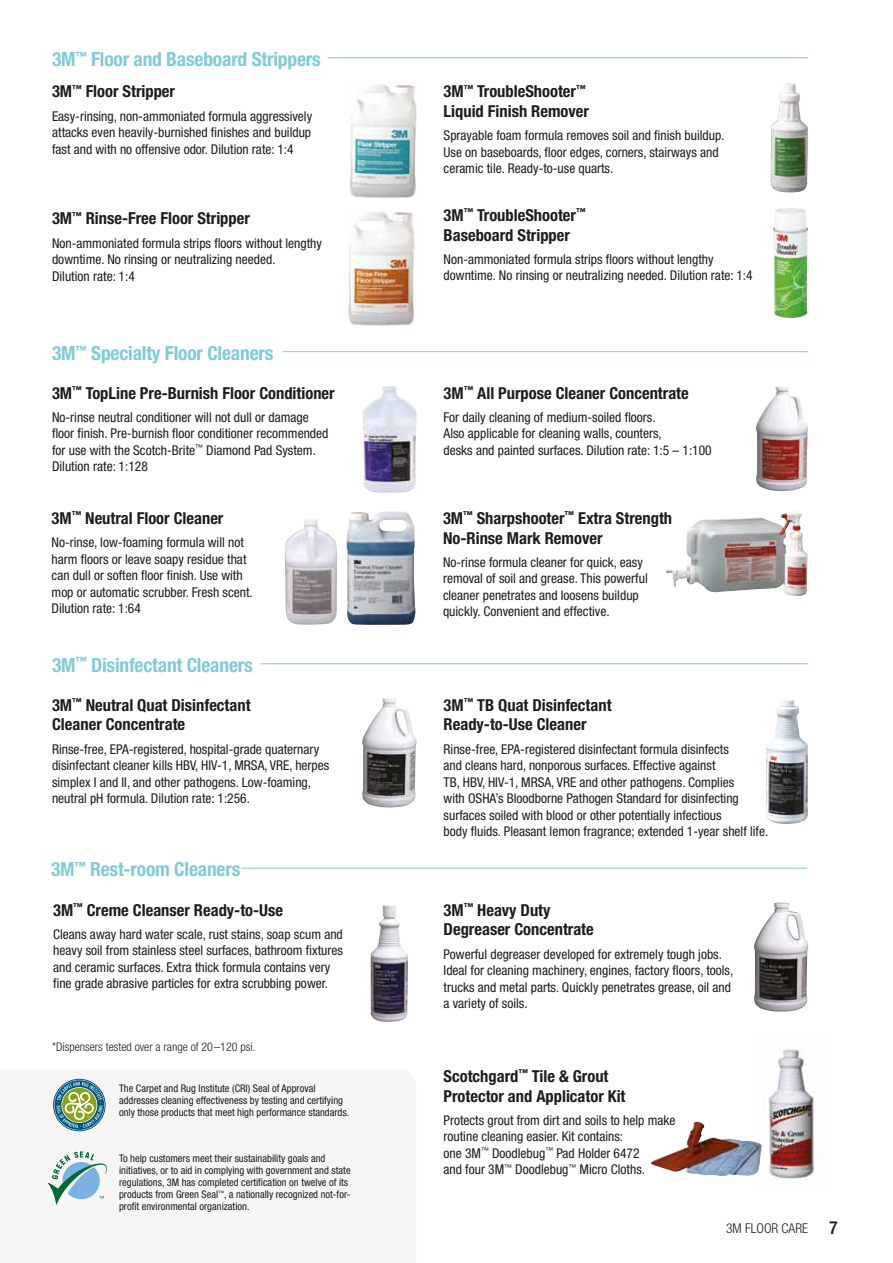
<style>
.page{position:relative;width:893px;height:1263px;background:#fff}
.page>*{position:absolute;margin:0;border:0;box-sizing:border-box;transform-origin:0 0}
.t1{font:700 condensed 19.5px "Helvetica Neue";letter-spacing:-.01em;color:#81cbd4}
.t2{font:700 condensed 16.5px/19.8px "Helvetica Neue";color:#1d1d1b}
.t3{font:condensed 13.5px/16.5px "Helvetica Neue";color:#1d1d1b}
.t4{font:300 condensed 13.5px "Helvetica Neue";color:#1d1d1b}
.t5{font:300 condensed 12px "Helvetica Neue";color:#1d1d1b}
.t6{font:condensed 10.5px/12px "Helvetica Neue";color:#1d1d1b}
.s1{font-weight:500;font-size:18px}
</style>
<div class="page">
<div style="left:1px;top:1069px;width:415px;height:194px;background:#f7f5f3"></div>
<div style="left:53px;top:1079px;width:53px;height:52px;border:1px solid #00537e;border-radius:50%"></div>
<svg style="left:54px;top:1080px;width:50px;height:50px"></svg>
<svg style="left:56px;top:1082px;width:47px;height:46px;background:#82a78c"></svg>
<svg style="left:47px;top:1151px;width:60px;height:54px"></svg>
<img style="left:756px;top:386px;width:52px;height:105px">
<img style="left:346px;top:511px;width:70px;height:114px">
<img style="left:285px;top:519px;width:52px;height:106px">
<img style="left:362px;top:386px;width:55px;height:107px">
<img style="left:773px;top:208px;width:35px;height:110px">
<img style="left:770px;top:83px;width:39px;height:110px">
<img style="left:346px;top:212px;width:69px;height:115px">
<img style="left:350px;top:83px;width:67px;height:114px">
<hr style="left:328px;top:57px;width:480px;height:1px;background:#81cbd4">
<hr style="left:283px;top:351px;width:525px;height:1px;background:#81cbd4">
<img style="left:666px;top:511px;width:142px;height:85px">
<img style="left:765px;top:700px;width:43px;height:124px">
<img style="left:362px;top:698px;width:55px;height:109px">
<hr style="left:261px;top:663px;width:547px;height:1px;background:#81cbd4">
<hr style="left:241px;top:868px;width:566px;height:1px;background:#81cbd4">
<img style="left:754px;top:903px;width:54px;height:108px">
<img style="left:370px;top:905px;width:38px;height:117px">
<img style="left:756px;top:1049px;width:58px;height:131px">
<img style="left:650px;top:1121px;width:86px;height:55px">
<h1 class="t1" style="left:52px;top:47px;width:270px">3M<sup>™</sup> Floor and Baseboard Strippers</h1>
<p class="t2" style="left:52px;top:81px;width:125px">3M<sup>™</sup> Floor Stripper</p>
<p class="t3" style="left:52px;top:107px;width:262px;text-align:justify">Easy-rinsing, non-ammoniated formula aggressively attacks even heavily-burnished finishes and buildup fast and with no offensive odor. Dilution rate: 1:4</p>
<p class="t2" style="left:52px;top:208px;width:199px">3M<sup>™</sup> Rinse-Free Floor Stripper</p>
<p class="t3" style="left:52px;top:234px;width:271px">Non-ammoniated formula strips floors without lengthy downtime. No rinsing or neutralizing needed.<br>Dilution rate: 1:4</p>
<h1 class="t1" style="left:52px;top:341px;width:223px">3M<sup>™</sup> Specialty Floor Cleaners</h1>
<p class="t2" style="left:52px;top:383px;width:284px">3M<sup>™</sup> TopLine Pre-Burnish Floor Conditioner</p>
<p class="t3" style="left:52px;top:409px;width:278px">No-rinse neutral conditioner will not dull or damage floor finish. Pre-burnish floor conditioner recommended for use with the Scotch-Brite<sup>™</sup> Diamond Pad System.<br>Dilution rate: 1:128</p>
<p class="t2" style="left:52px;top:508px;width:173px">3M<sup>™</sup> Neutral Floor Cleaner</p>
<p class="t3" style="left:52px;top:534px;width:203px">No-rinse, low-foaming formula will not harm floors or leave soapy residue that can dull or soften floor finish. Use with mop or automatic scrubber. Fresh scent.<br>Dilution rate: 1:64</p>
<h1 class="t1" style="left:52px;top:653px;width:202px">3M<sup>™</sup> Disinfectant Cleaners</h1>
<p class="t2" style="left:52px;top:694px;width:200px">3M<sup>™</sup> Neutral Quat Disinfectant<br>Cleaner Concentrate</p>
<p class="t3" style="left:52px;top:740px;width:279px">Rinse-free, EPA-registered, hospital-grade quaternary disinfectant cleaner kills HBV, HIV-1, MRSA, VRE, herpes simplex I and II, and other pathogens. Low-foaming, neutral pH formula. Dilution rate: 1:256.</p>
<h1 class="t1" style="left:51px;top:858px;width:191px">3M<sup>™</sup> Rest-room Cleaners</h1>
<p class="t2" style="left:53px;top:899px;width:231px">3M<sup>™</sup> Creme Cleanser Ready-to-Use</p>
<p class="t3" style="left:53px;top:926px;width:291px">Cleans away hard water scale, rust stains, soap scum and heavy soil from stainless steel surfaces, bathroom fixtures and ceramic surfaces. Extra thick formula contains very fine grade abrasive particles for extra scrubbing power.</p>
<p class="t5" style="left:52px;top:1040px;width:205px">*Dispensers tested over a range of 20–120 psi.</p>
<p class="t6" style="left:119px;top:1082px;width:232px">The Carpet and Rug Institute (CRI) Seal of Approval addresses cleaning effectiveness by testing and certifying only those products that meet high performance standards.</p>
<p class="t6" style="left:119px;top:1152px;width:233px">To help customers meet their sustainability goals and initiatives, or to aid in complying with government and state regulations, 3M has completed certification on twelve of its products from Green Seal<sup>™</sup>, a nationally recognized not-for&shy;profit environmental organization.</p>
<p class="t2" style="left:444px;top:81px;width:147px">3M<sup>™</sup> TroubleShooter<sup>™<br></sup>Liquid Finish Remover</p>
<p class="t3" style="left:444px;top:127px;width:282px">Sprayable foam formula removes soil and finish buildup.<br>Use on baseboards, floor edges, corners, stairways and ceramic tile. Ready-to-use quarts.</p>
<p class="t2" style="left:444px;top:205px;width:144px">3M<sup>™</sup> TroubleShooter<sup>™<br></sup>Baseboard Stripper</p>
<p class="t3" style="left:444px;top:251px;width:311px">Non-ammoniated formula strips floors without lengthy downtime. No rinsing or neutralizing needed. Dilution rate: 1:4</p>
<p class="t2" style="left:444px;top:383px;width:247px">3M<sup>™</sup> All Purpose Cleaner Concentrate</p>
<p class="t3" style="left:444px;top:409px;width:270px">For daily cleaning of medium-soiled floors.<br>Also applicable for cleaning walls, counters,<br>desks and painted surfaces. Dilution rate: 1:5 – 1:100</p>
<p class="t2" style="left:443px;top:508px;width:231px">3M<sup>™</sup> Sharpshooter<sup>™</sup> Extra Strength<br>No-Rinse Mark Remover</p>
<p class="t3" style="left:443px;top:554px;width:206px">No-rinse formula cleaner for quick, easy removal of soil and grease. This powerful cleaner penetrates and loosens buildup quickly. Convenient and effective.</p>
<p class="t2" style="left:444px;top:694px;width:169px">3M<sup>™</sup> TB Quat Disinfectant<br>Ready-to-Use Cleaner</p>
<p class="t3" style="left:444px;top:740px;width:326px">Rinse-free, EPA-registered disinfectant formula disinfects<br>and cleans hard, nonporous surfaces. Effective against<br>TB, HBV, HIV-1, MRSA, VRE and other pathogens. Complies<br>with OSHA’s Bloodborne Pathogen Standard for disinfecting surfaces soiled with blood or other potentially infectious<br>body fluids. Pleasant lemon fragrance; extended 1-year shelf life.</p>
<p class="t2" style="left:444px;top:899px;width:152px">3M<sup>™</sup> Heavy Duty<br>Degreaser Concentrate</p>
<p class="t3" style="left:444px;top:945px;width:291px">Powerful degreaser developed for extremely tough jobs.<br>Ideal for cleaning machinery, engines, factory floors, tools, trucks and metal parts. Quickly penetrates grease, oil and a variety of soils.</p>
<p class="t2" style="left:444px;top:1066px;width:183px">Scotchgard<sup>™</sup> Tile &amp; Grout<br>Protector and Applicator Kit</p>
<p class="t3" style="left:444px;top:1112px;width:233px">Protects grout from dirt and soils to help make routine cleaning easier. Kit contains:<br>one 3M<sup>™</sup> Doodlebug<sup>™</sup> Pad Holder 6472<br>and four 3M<sup>™</sup> Doodlebug<sup>™</sup> Micro Cloths.</p>
<p class="t4" style="left:726px;top:1221px;width:113px">3M FLOOR CARE <span class="s1">7</span></p>
</div>
